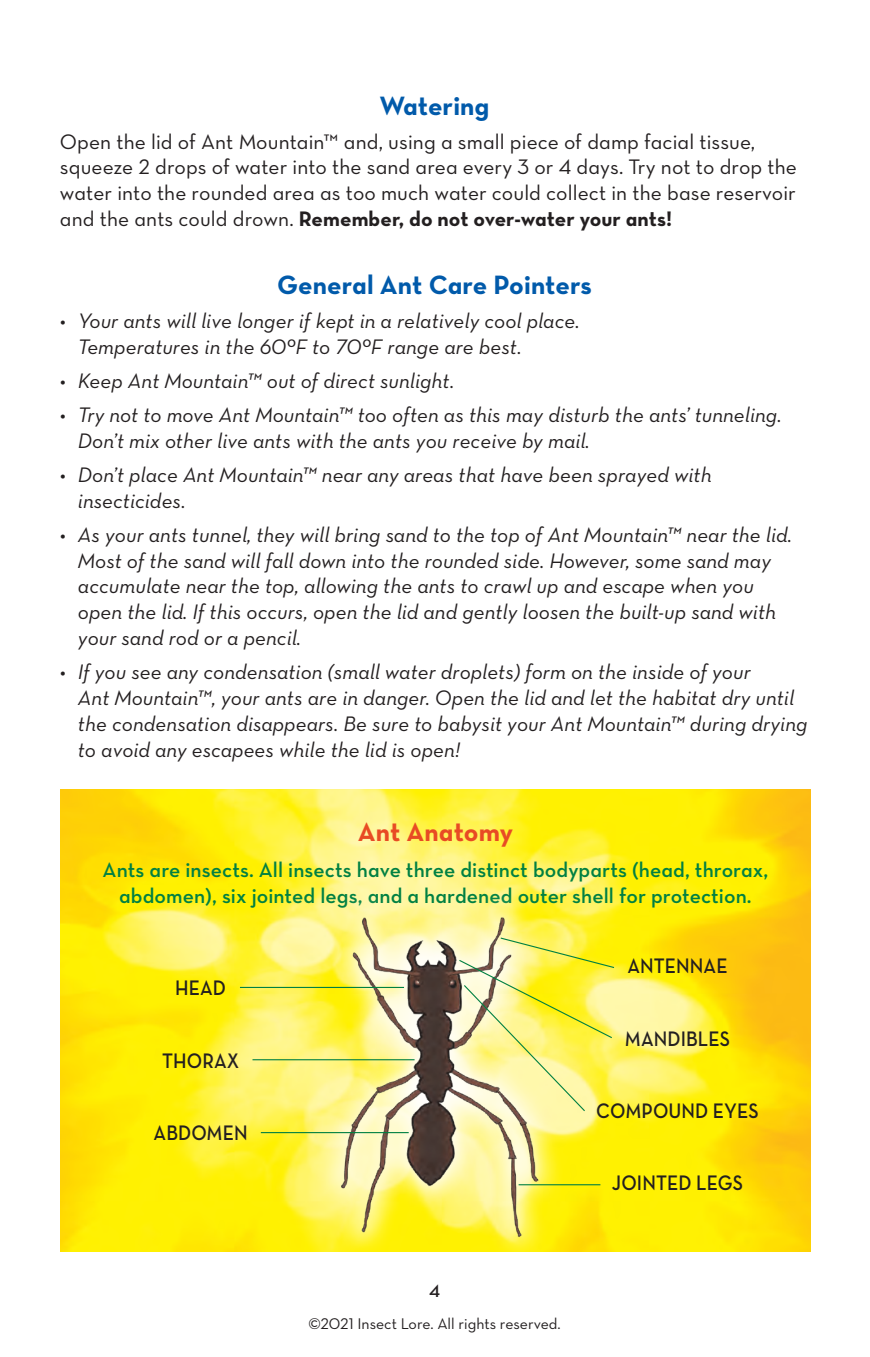
<style>
.page{position:relative;width:870px;height:1357px;background:#fff}
.page>*{position:absolute;margin:0;border:0;box-sizing:border-box;transform-origin:0 0}
.t1{font:27px "Neutra Text Bold Alt";letter-spacing:.005em;color:#015aaa}
.t2{font:27px "Neutra Text Bold Alt";letter-spacing:.005em;color:#e84b24}
.t3{font:21.38px/25.9px "Neutra Text Book Italic Alt";letter-spacing:.005em;color:#231f20}
.t4{font:21.38px/25.9px "Neutra Text Book Alt";letter-spacing:.005em;color:#231f20}
.t5{font:21.38px/25.9px "Neutra Text Demi Alt";letter-spacing:.005em;color:#008042;text-align:center}
.t6{font:21.38px "Neutra Text Demi Alt";letter-spacing:.005em;color:#231f20;scale:.9 1}
.t7{font:18px "Neutra Text Demi Alt";color:#231f20}
.t8{font:15.75px "Neutra Text Book Alt";color:#231f20}
.s1{font-family:"Neutra Text Bold Alt"}
</style>
<div class="page">
<img style="left:61px;top:789px;width:749px;height:462px">
<svg style="left:315px;top:889px;width:249px;height:363px;background:#fef35a"></svg>
<img style="left:337px;top:914px;width:204px;height:325px">
<hr style="left:240px;top:987px;width:164px;height:1px;background:#008042">
<hr style="left:252px;top:1059px;width:163px;height:1px;background:#008042">
<hr style="left:261px;top:1132px;width:148px;height:1px;background:#008042">
<svg style="left:458px;top:937px;width:157px;height:175px;background:#f2eb7e"></svg>
<hr style="left:519px;top:1184px;width:81px;height:1px;background:#008042">
<p class="t1" style="left:380px;top:88px;width:111px">Watering</p>
<p class="t4" style="left:60px;top:128px;width:738px">Open the lid of Ant Mountain™ and, using a small piece of damp facial tissue, squeeze 2 drops of water into the sand area every 3 or 4 days. Try not to drop the water into the rounded area as too much water could collect in the base reservoir and the ants could drown. <span class="s1">Remember, do not over-water your ants!</span></p>
<p class="t1" style="left:277px;top:268px;width:316px">General Ant Care Pointers</p>
<p class="t3" style="left:78px;top:307px;width:503px;text-indent:-18px">• Your ants will live longer if kept in a relatively cool place.<br>Temperatures in the 60ºF to 70ºF range are best.</p>
<p class="t3" style="left:60px;top:367px;width:396px">• Keep Ant Mountain™ out of direct sunlight.</p>
<p class="t3" style="left:78px;top:401px;width:705px;text-indent:-18px">• Try not to move Ant Mountain™ too often as this may disturb the ants’ tunneling.<br>Don’t mix other live ants with the ants you receive by mail.</p>
<p class="t3" style="left:78px;top:461px;width:635px;text-indent:-18px">• Don’t place Ant Mountain™ near any areas that have been sprayed with insecticides.</p>
<p class="t3" style="left:78px;top:521px;width:715px;text-indent:-18px">• As your ants tunnel, they will bring sand to the top of Ant Mountain™ near the lid.<br>Most of the sand will fall down into the rounded side. However, some sand may accumulate near the top, allowing the ants to crawl up and escape when you open the lid. If this occurs, open the lid and gently loosen the built-up sand with your sand rod or a pencil.</p>
<p class="t3" style="left:78px;top:658px;width:731px;text-indent:-18px">• If you see any condensation (small water droplets) form on the inside of your<br>Ant Mountain™, your ants are in danger. Open the lid and let the habitat dry until the condensation disappears. Be sure to babysit your Ant Mountain™ during drying to avoid any escapees while the lid is open!</p>
<p class="t2" style="left:358px;top:815px;width:157px">Ant Anatomy</p>
<p class="t5" style="left:103px;top:856px;width:667px">Ants are insects. All insects have three distinct bodyparts (head, throrax, abdomen), six jointed legs, and a hardened outer shell for protection.</p>
<p class="t6" style="left:175px;top:975px;width:58px">HEAD</p>
<p class="t6" style="left:162px;top:1047px;width:87px">THORAX</p>
<p class="t6" style="left:154px;top:1119px;width:106px">ABDOMEN</p>
<p class="t6" style="left:627px;top:953px;width:113px">ANTENNAE</p>
<p class="t6" style="left:625px;top:1025px;width:119px">MANDIBLES</p>
<p class="t6" style="left:596px;top:1097px;width:182px">COMPOUND EYES</p>
<p class="t6" style="left:612px;top:1170px;width:147px">JOINTED LEGS</p>
<p class="t7" style="left:429px;top:1279px;width:13px">4</p>
<p class="t8" style="left:308px;top:1314px;width:254px">©2021 Insect Lore. All rights reserved.</p>
</div>
